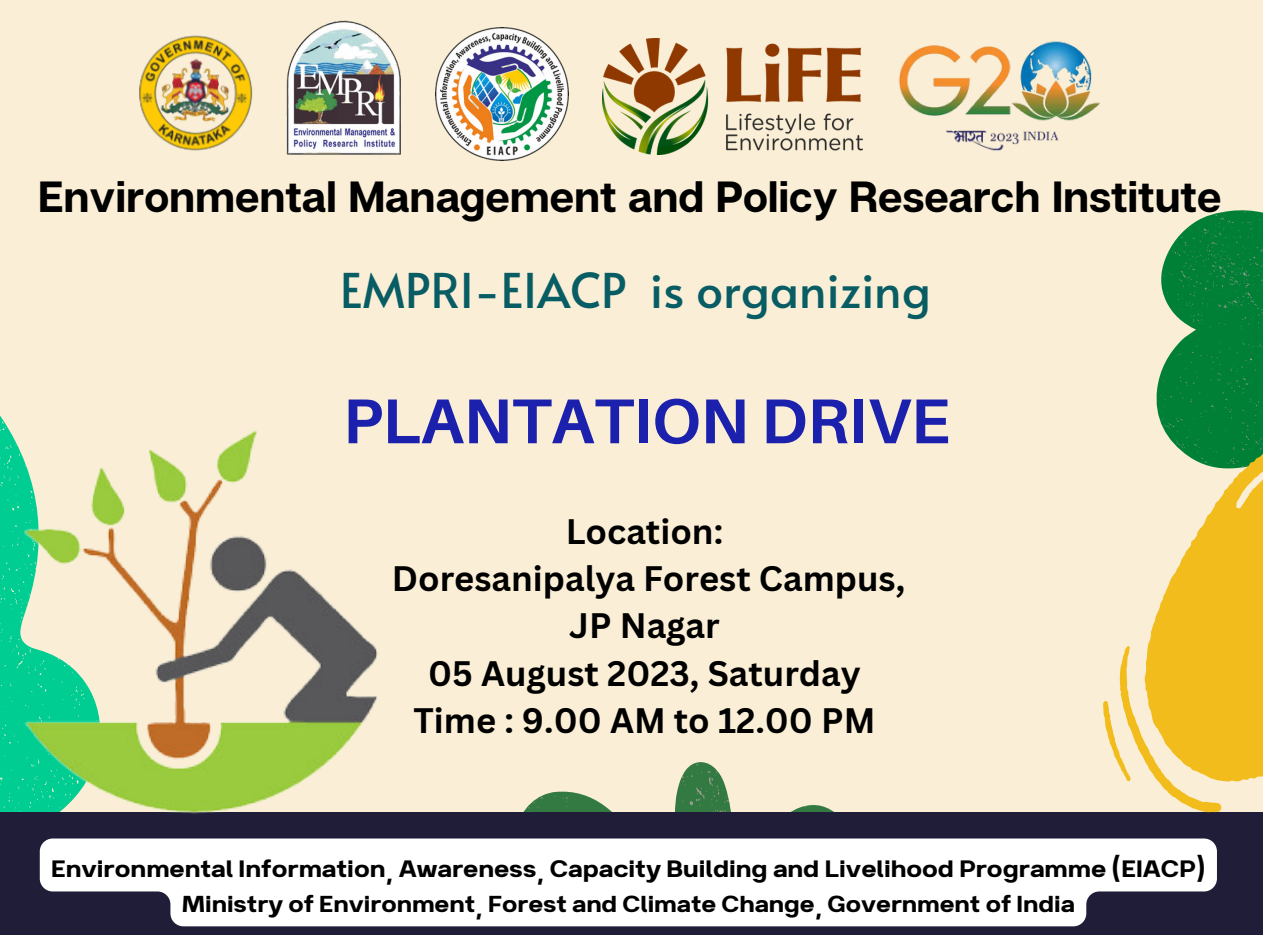
<style>
.page{position:relative;width:1263px;height:935px;background:#faefd6}
.page>*{position:absolute;margin:0;border:0;box-sizing:border-box;transform-origin:0 0}
.t1{font:700 63.3px "Aileron";color:#1b21ad}
.t2{font:47.85px "Alata";color:#085c64}
.t3{font:700 43.5px "Articulat CF";letter-spacing:-.005em;color:#000}
.t4{font:700 34.5px "Canva Sans";color:#000}
.t5{font:28.35px "Breul Grotesk A";color:#000}
.t6{font:27.6px "Breul Grotesk A";color:#000}
</style>
<div class="page">
<svg style="left:1156px;top:210px;width:107px;height:228px;background:#248f4d"></svg>
<svg style="left:523px;top:762px;width:311px;height:50px"></svg>
<div style="left:0;top:812px;width:1263px;height:123px;background:#201d39"></div>
<svg style="left:1103px;top:438px;width:160px;height:374px"></svg>
<img style="left:435px;top:27px;width:133px;height:133px">
<img style="left:602px;top:38px;width:260px;height:116px">
<img style="left:286px;top:20px;width:115px;height:134px">
<img style="left:899px;top:41px;width:201px;height:110px">
<img style="left:139px;top:35px;width:114px;height:116px">
<img style="left:0;top:421px;width:378px;height:392px">
<svg style="left:40px;top:838px;width:1177px;height:88px;background:#e9e9ec"></svg>
<p class="t3" style="left:38px;top:169px;width:1185px">Environmental Management and Policy Research Institute</p>
<p class="t2" style="left:340px;top:255px;width:592px">EMPRI-EIACP is organizing</p>
<p class="t1" style="left:343px;top:382px;width:608px">PLANTATION DRIVE</p>
<p class="t4" style="left:566px;top:507px;width:159px">Location:</p>
<p class="t4" style="left:392px;top:554px;width:515px">Doresanipalya Forest Campus,</p>
<p class="t4" style="left:569px;top:602px;width:152px">JP Nagar</p>
<p class="t4" style="left:428px;top:649px;width:434px">05 August 2023, Saturday</p>
<p class="t4" style="left:413px;top:696px;width:463px">Time : 9.00 AM to 12.00 PM</p>
<p class="t5" style="left:51px;top:845px;width:1156px">Environmental Information, Awareness, Capacity Building and Livelihood Programme (EIACP)</p>
<p class="t6" style="left:182px;top:880px;width:894px">Ministry of Environment, Forest and Climate Change, Government of India</p>
</div>
